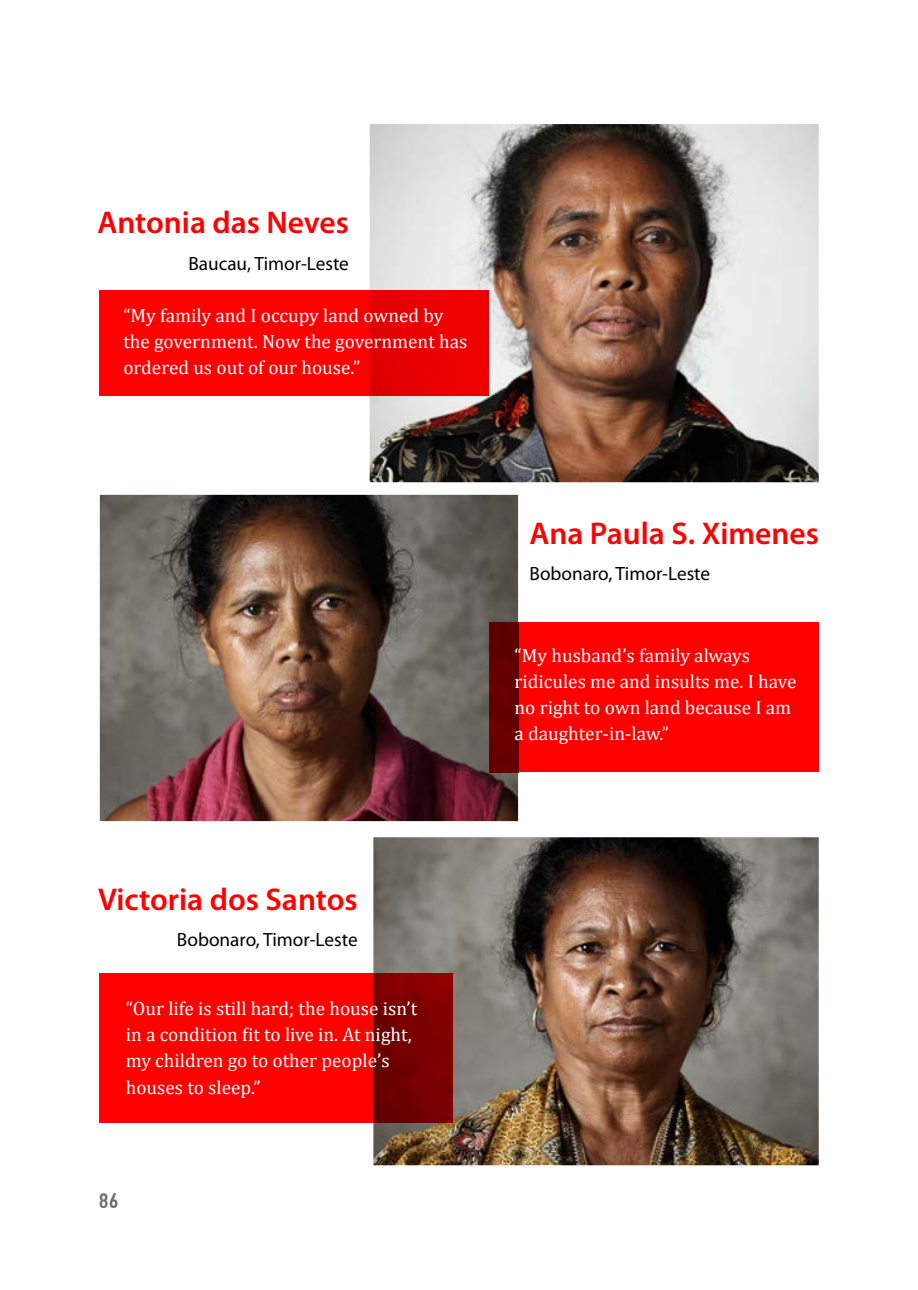
<style>
.page{position:relative;width:918px;height:1290px;background:#fff}
.page>*{position:absolute;margin:0;border:0;box-sizing:border-box;transform-origin:0 0}
.t1{font:600 31.5px "Myriad Pro";color:#f00}
.t2{font:500 21px "PF Din Text Cond Pro";color:#6d6e71}
.t3{font:19.25px/26.2px "Cambria";color:#fff}
.t4{font:19.25px "Myriad Pro";color:#000}
</style>
<div class="page">
<img style="left:373px;top:837px;width:446px;height:328px">
<img style="left:370px;top:124px;width:449px;height:358px">
<div style="left:99px;top:290px;width:271px;height:106px;background:#f00"></div>
<img style="left:370px;top:290px;width:119px;height:106px">
<div style="left:99px;top:973px;width:274px;height:150px;background:#f00"></div>
<img style="left:373px;top:973px;width:79px;height:150px">
<img style="left:100px;top:495px;width:418px;height:326px">
<div style="left:518px;top:622px;width:301px;height:150px;background:#f00"></div>
<img style="left:489px;top:622px;width:29px;height:150px">
<h1 class="t1" style="left:97px;top:203px;width:253px">Antonia das Neves</h1>
<p class="t4" style="left:188px;top:251px;width:162px">Baucau, Timor-Leste</p>
<p class="t3" style="left:123px;top:302px;width:345px">“My family and I occupy land owned by the government. Now the government has ordered us out of our house.”</p>
<h1 class="t1" style="left:98px;top:879px;width:261px">Victoria dos Santos</h1>
<p class="t4" style="left:177px;top:928px;width:182px">Bobonaro, Timor-Leste</p>
<p class="t3" style="left:126px;top:995px;width:293px">“Our life is still hard; the house isn’t in a condition fit to live in. At night, my children go to other people’s houses to sleep.”</p>
<p class="t2" style="left:99px;top:1188px;width:21px">86</p>
<h1 class="t1" style="left:529px;top:513px;width:291px">Ana Paula S. Ximenes</h1>
<p class="t4" style="left:529px;top:562px;width:182px">Bobonaro, Timor-Leste</p>
<p class="t3" style="left:514px;top:642px;width:283px">“My husband’s family always ridicules me and insults me. I have no right to own land because I am a daughter-in-law.”</p>
</div>
